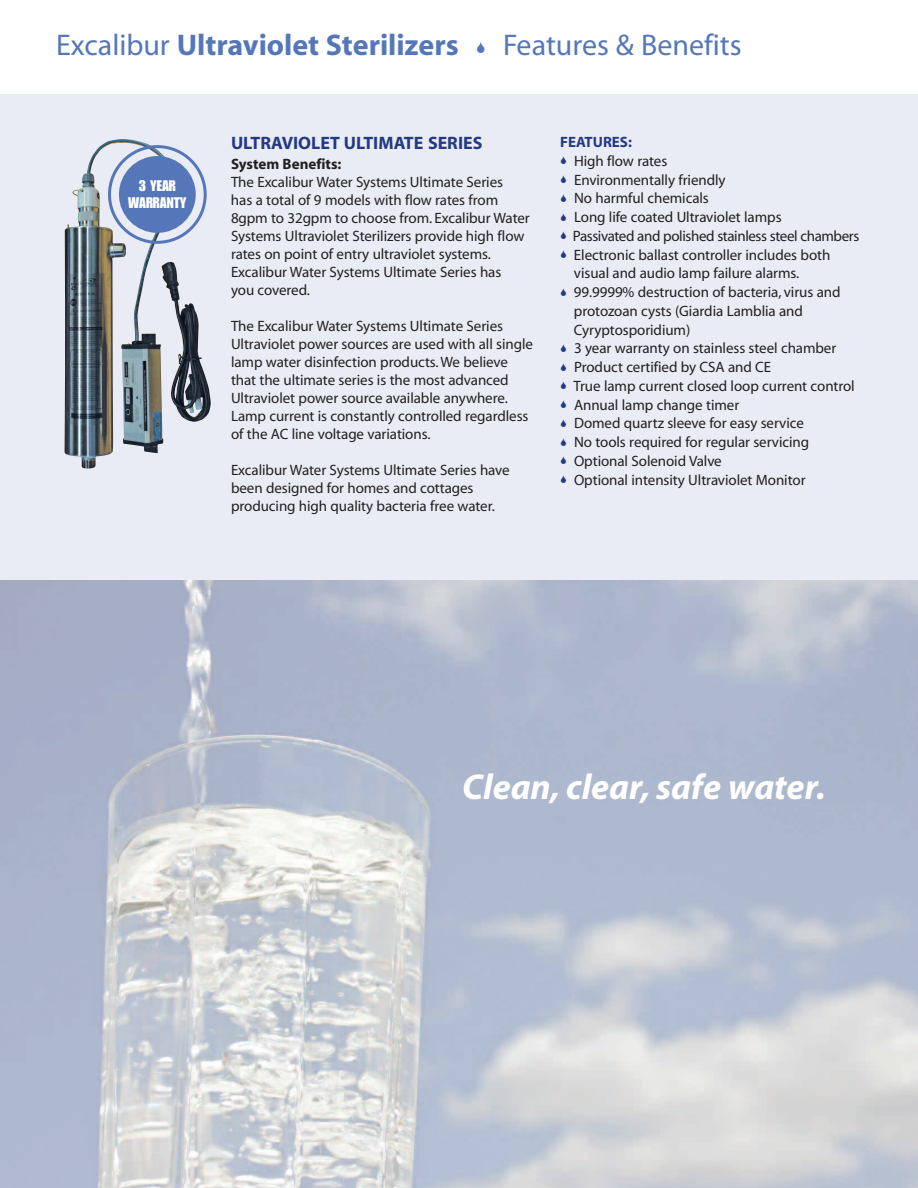
<style>
.page{position:relative;width:918px;height:1188px;background:#fff}
.page>*{position:absolute;margin:0;border:0;box-sizing:border-box;transform-origin:0 0}
.t1{font:italic 700 36px "Myriad";color:#fff}
.t2{font:700 30px "Myriad";color:#5577b9}
.t3{font:30px "Myriad";color:#5577b9}
.t4{font:700 18px "Myriad";color:#233a82}
.t5{font:15px/18.8px "Myriad";letter-spacing:-.005em;color:#231f20}
.t6{font:700 15px "Myriad";color:#231f20}
.t7{font:15px/17.1px "Impact";color:#fff;text-align:center}
.t8{font:700 15px "Myriad";color:#233a82}
.s1{font-weight:400}
</style>
<div class="page">
<img style="left:0;top:580px;width:918px;height:608px">
<hr style="left:917px;top:580px;width:1px;height:446px;background:#d5daed">
<div style="left:0;top:94px;width:918px;height:486px;background:#e9ecf5"></div>
<img style="left:82px;top:139px;width:92px;height:330px">
<svg style="left:108px;top:145px;width:99px;height:99px"></svg>
<h2 class="t2" style="left:56px;top:34px;width:404px"><span class="s1">Excalibur</span> Ultraviolet Sterilizers</h2>
<h2 class="t3" style="left:503px;top:34px;width:240px">Features &amp; Benefits</h2>
<p class="t7" style="left:128px;top:177px;width:60px">3 YEAR<br>WARRANTY</p>
<p class="t4" style="left:231px;top:136px;width:253px">ULTRAVIOLET ULTIMATE SERIES</p>
<p class="t6" style="left:231px;top:158px;width:112px">System Benefits:</p>
<p class="t5" style="left:231px;top:174px;width:300px;line-height:18px">The Excalibur Water Systems Ultimate Series<br>has a total of 9 models with flow rates from 8gpm to 32gpm to choose from. Excalibur Water Systems Ultraviolet Sterilizers provide high flow rates on point of entry ultraviolet systems.<br>Excalibur Water Systems Ultimate Series has<br>you covered.</p>
<p class="t5" style="left:231px;top:318px;width:304px;line-height:18px">The Excalibur Water Systems Ultimate Series Ultraviolet power sources are used with all single lamp water disinfection products.We believe that the ultimate series is the most advanced Ultraviolet power source available anywhere.<br>Lamp current is constantly controlled regardless of the AC line voltage variations.</p>
<p class="t5" style="left:231px;top:462px;width:280px;line-height:18px">Excalibur Water Systems Ultimate Series have been designed for homes and cottages producing high quality bacteria free water.</p>
<p class="t8" style="left:560px;top:136px;width:73px">FEATURES:</p>
<p class="t5" style="left:573px;top:153px;width:288px">High flow rates<br>Environmentally friendly<br>No harmful chemicals<br>Long life coated Ultraviolet lamps<br>Passivated and polished stainless steel chambers Electronic ballast controller includes both visual and audio lamp failure alarms.<br>99.9999% destruction of bacteria, virus and protozoan cysts (Giardia Lamblia and Cyryptosporidium)<br>3 year warranty on stainless steel chamber Product certified by CSA and CE<br>True lamp current closed loop current control Annual lamp change timer<br>Domed quartz sleeve for easy service<br>No tools required for regular servicing Optional Solenoid Valve<br>Optional intensity Ultraviolet Monitor</p>
<h1 class="t1" style="left:462px;top:774px;width:365px">Clean, clear, safe water.</h1>
</div>
